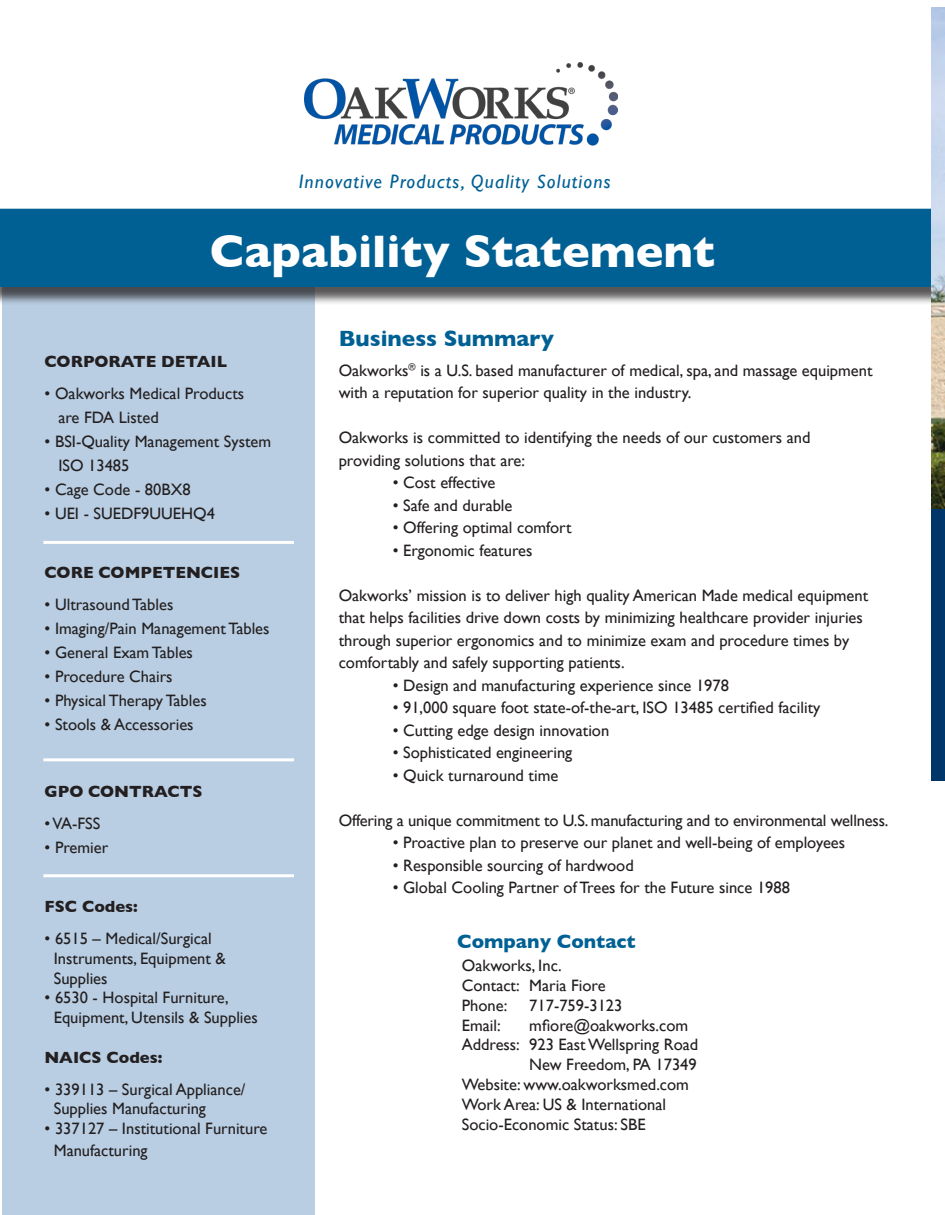
<style>
.page{position:relative;width:945px;height:1215px;background:#fff}
.page>*{position:absolute;margin:0;border:0;box-sizing:border-box;transform-origin:0 0}
.t1{font:700 46.5px "Gill Sans";color:#fff}
.t2{font:700 22.5px "Gill Sans";color:#006094}
.t3{font:italic 19.5px "Gill Sans";letter-spacing:.06em;color:#006094}
.t4{font:700 19.5px "Gill Sans";color:#006094}
.t5{font:16.5px/22.5px "Gill Sans";color:#231f20}
.t6{font:700 16.5px "Gill Sans";color:#231f20}
</style>
<div class="page">
<div style="left:3px;top:287px;width:312px;height:928px;background:#b9cee3"></div>
<hr style="left:43px;top:541px;width:251px;height:3px;background:#fff">
<hr style="left:43px;top:758px;width:251px;height:3px;background:#fff">
<hr style="left:43px;top:874px;width:251px;height:3px;background:#fff">
<div style="left:0;top:207px;width:945px;height:98px;background:#231f20;opacity:.75"></div>
<div style="left:0;top:204px;width:945px;height:83px;background:#006094"></div>
<div style="left:0;top:200px;width:945px;height:9px;background:#fff"></div>
<img style="left:304px;top:63px;width:314px;height:83px">
<img style="left:932px;top:7px;width:13px;height:503px">
<div style="left:932px;top:510px;width:13px;height:271px;background:#003668"></div>
<p class="t3" style="left:299px;top:170px;width:313px">Innovative Products, Quality Solutions</p>
<p class="t1" style="left:210px;top:214px;width:507px">Capability Statement</p>
<p class="t6" style="left:45px;top:348px;width:184px">CORPORATE DETAIL</p>
<p class="t5" style="left:58px;top:381px;width:187px;line-height:24px;text-indent:-14px">• Oakworks Medical Products are FDA Listed</p>
<p class="t5" style="left:45px;top:430px;width:228px">• BSI-Quality Management System</p>
<p class="t5" style="left:58px;top:454px;width:73px">ISO 13485</p>
<p class="t5" style="left:45px;top:478px;width:148px">• Cage Code - 80BX8</p>
<p class="t5" style="left:45px;top:502px;width:172px">• UEI - SUEDF9UUEHQ4</p>
<p class="t6" style="left:45px;top:560px;width:197px">CORE COMPETENCIES</p>
<p class="t5" style="left:45px;top:593px;width:130px">• Ultrasound Tables</p>
<p class="t5" style="left:45px;top:617px;width:226px">• Imaging/Pain Management Tables</p>
<p class="t5" style="left:45px;top:641px;width:150px">• General Exam Tables</p>
<p class="t5" style="left:45px;top:665px;width:130px">• Procedure Chairs</p>
<p class="t5" style="left:45px;top:689px;width:164px">• Physical Therapy Tables</p>
<p class="t5" style="left:45px;top:713px;width:151px">• Stools &amp; Accessories</p>
<p class="t6" style="left:45px;top:778px;width:159px">GPO CONTRACTS</p>
<p class="t5" style="left:45px;top:812px;width:57px">• VA-FSS</p>
<p class="t5" style="left:45px;top:836px;width:65px">• Premier</p>
<p class="t6" style="left:45px;top:894px;width:95px">FSC Codes:</p>
<p class="t5" style="left:45px;top:927px;width:169px">• 6515 – Medical/Surgical</p>
<p class="t5" style="left:54px;top:947px;width:174px">Instruments, Equipment &amp;</p>
<p class="t5" style="left:54px;top:967px;width:55px">Supplies</p>
<p class="t5" style="left:45px;top:986px;width:186px">• 6530 - Hospital Furniture,</p>
<p class="t5" style="left:54px;top:1006px;width:206px">Equipment, Utensils &amp; Supplies</p>
<p class="t6" style="left:45px;top:1044px;width:119px">NAICS Codes:</p>
<p class="t5" style="left:45px;top:1078px;width:202px">• 339113 – Surgical Appliance/</p>
<p class="t5" style="left:54px;top:1097px;width:154px">Supplies Manufacturing</p>
<p class="t5" style="left:45px;top:1117px;width:224px">• 337127 – Institutional Furniture</p>
<p class="t5" style="left:54px;top:1139px;width:95px">Manufacturing</p>
<p class="t2" style="left:339px;top:321px;width:217px">Business Summary</p>
<p class="t5" style="left:339px;top:359px;width:535px">Oakworks<sup>®</sup> is a U.S. based manufacturer of medical, spa, and massage equipment with a reputation for superior quality in the industry.</p>
<p class="t5" style="left:339px;top:426px;width:473px">Oakworks is committed to identifying the needs of our customers and providing solutions that are:</p>
<p class="t5" style="left:393px;top:471px;width:104px">• Cost effective</p>
<p class="t5" style="left:393px;top:494px;width:121px">• Safe and durable</p>
<p class="t5" style="left:393px;top:516px;width:180px">• Offering optimal comfort</p>
<p class="t5" style="left:393px;top:539px;width:141px">• Ergonomic features</p>
<p class="t5" style="left:339px;top:584px;width:531px">Oakworks’ mission is to deliver high quality American Made medical equipment that helps facilities drive down costs by minimizing healthcare provider injuries through superior ergonomics and to minimize exam and procedure times by comfortably and safely supporting patients.</p>
<p class="t5" style="left:393px;top:674px;width:338px">• Design and manufacturing experience since 1978</p>
<p class="t5" style="left:393px;top:696px;width:429px">• 91,000 square foot state-of-the-art, ISO 13485 certified facility</p>
<p class="t5" style="left:393px;top:719px;width:218px">• Cutting edge design innovation</p>
<p class="t5" style="left:393px;top:741px;width:181px">• Sophisticated engineering</p>
<p class="t5" style="left:393px;top:764px;width:167px">• Quick turnaround time</p>
<p class="t5" style="left:339px;top:809px;width:551px">Offering a unique commitment to U.S. manufacturing and to environmental wellness.</p>
<p class="t5" style="left:393px;top:831px;width:454px">• Proactive plan to preserve our planet and well-being of employees</p>
<p class="t5" style="left:393px;top:854px;width:243px">• Responsible sourcing of hardwood</p>
<p class="t5" style="left:393px;top:876px;width:399px">• Global Cooling Partner of Trees for the Future since 1988</p>
<p class="t4" style="left:457px;top:926px;width:180px">Company Contact</p>
<p class="t5" style="left:462px;top:954px;width:102px">Oakworks, Inc.</p>
<p class="t5" style="left:462px;top:974px;width:145px">Contact: Maria Fiore</p>
<p class="t5" style="left:462px;top:994px;width:47px">Phone:</p>
<p class="t5" style="left:529px;top:994px;width:95px">717-759-3123</p>
<p class="t5" style="left:462px;top:1014px;width:40px">Email:</p>
<p class="t5" style="left:529px;top:1014px;width:160px">mfiore@oakworks.com</p>
<p class="t5" style="left:462px;top:1033px;width:238px">Address: 923 East Wellspring Road</p>
<p class="t5" style="left:529px;top:1053px;width:169px">New Freedom, PA 17349</p>
<p class="t5" style="left:462px;top:1073px;width:229px">Website: www.oakworksmed.com</p>
<p class="t5" style="left:462px;top:1093px;width:206px">Work Area: US &amp; International</p>
<p class="t5" style="left:462px;top:1113px;width:185px">Socio-Economic Status: SBE</p>
</div>
